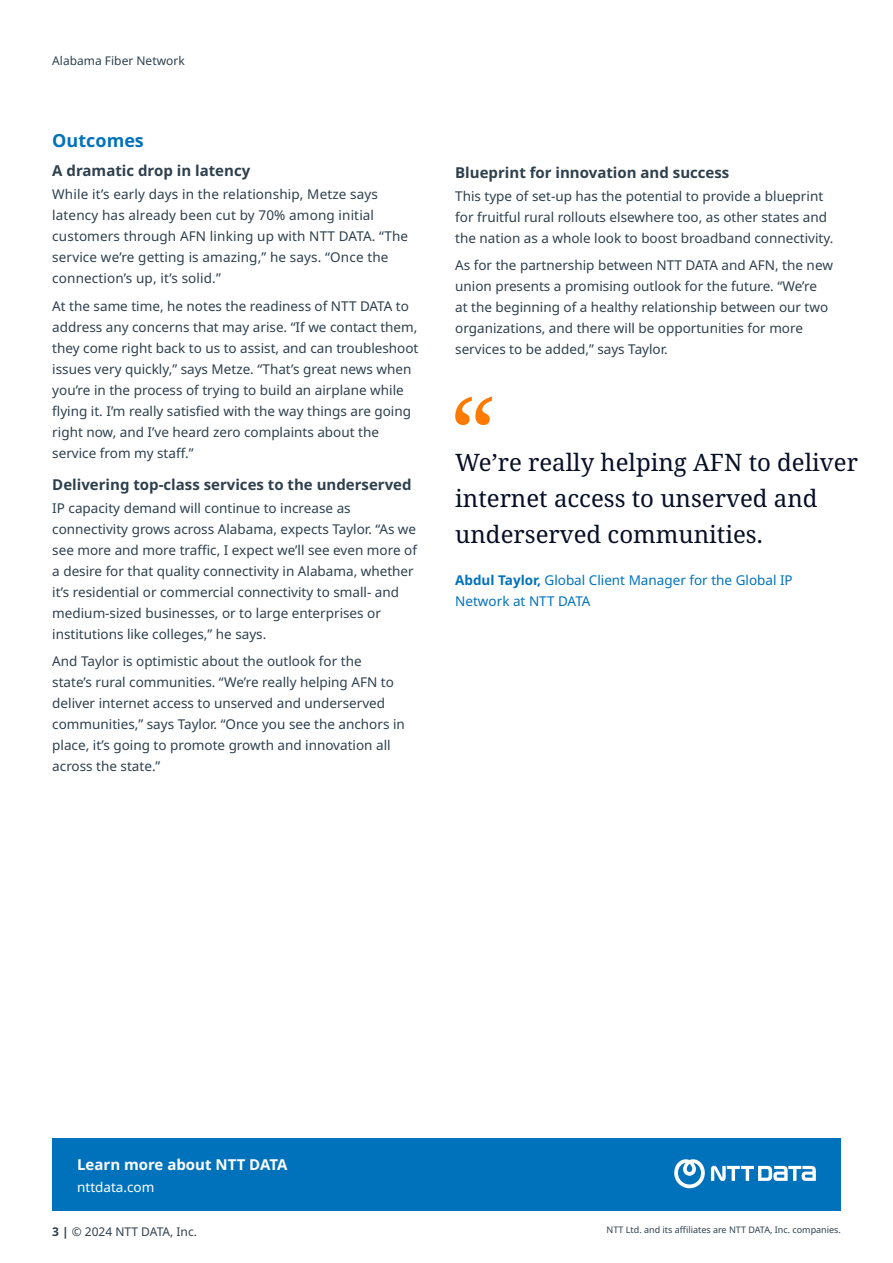
<style>
.page{position:relative;width:893px;height:1263px;background:#fff}
.page>*{position:absolute;margin:0;border:0;box-sizing:border-box;transform-origin:0 0}
.QUOTATION_TEXT_16pt{font:24px/36px "Noto Serif";color:#070f26}
.HEADING_3_12pt{font:700 18px "Noto Sans";color:#0072bc}
.HEADING_4_10pt{font:700 15px "Noto Sans";color:#2e404d}
.HEADING_4_10pt-2{font:700 15px "Noto Sans";color:#fff}
.BODY_TEXT_9pt{font:13.5px/21px "Noto Sans";color:#2e404d}
.BODY_TEXT_9pt-2{font:13.5px/21px "Noto Sans";color:#0072bc}
.BODY_TEXT_9pt-3{font:13.5px "Noto Sans";color:#fff}
.PAGE_INFORMATION___LEGAL_8pt{font:12px "Noto Sans";color:#2e404d}
.t1{font:9px "Noto Sans";color:#2e404d}
.s1{font-weight:700}
</style>
<div class="page">
<svg style="left:455px;top:396px;width:37px;height:29px"></svg>
<div style="left:52px;top:1138px;width:789px;height:73px;background:#0072bc"></div>
<svg style="left:674px;top:1159px;width:31px;height:29px"></svg>
<svg style="left:711px;top:1166px;width:105px;height:15px"></svg>
<p class="PAGE_INFORMATION___LEGAL_8pt" style="left:52px;top:54px;width:134px">Alabama Fiber Network</p>
<p class="HEADING_3_12pt" style="left:52px;top:130px;width:93px">Outcomes</p>
<p class="HEADING_4_10pt" style="left:52px;top:162px;width:199px">A dramatic drop in latency</p>
<p class="BODY_TEXT_9pt" style="left:52px;top:184px;width:357px">While it’s early days in the relationship, Metze says latency has already been cut by 70% among initial customers through AFN linking up with NTT DATA. “The service we’re getting is amazing,” he says. “Once the connection’s up, it’s solid.”</p>
<p class="BODY_TEXT_9pt" style="left:52px;top:296px;width:368px">At the same time, he notes the readiness of NTT DATA to address any concerns that may arise. “If we contact them, they come right back to us to assist, and can troubleshoot issues very quickly,” says Metze. “That’s great news when you’re in the process of trying to build an airplane while flying it. I’m really satisfied with the way things are going right now, and I’ve heard zero complaints about the service from my staff.”</p>
<p class="HEADING_4_10pt" style="left:52px;top:475px;width:361px">Delivering top-class services to the underserved</p>
<p class="BODY_TEXT_9pt" style="left:52px;top:497px;width:366px">IP capacity demand will continue to increase as connectivity grows across Alabama, expects Taylor. “As we see more and more traffic, I expect we’ll see even more of a desire for that quality connectivity in Alabama, whether it’s residential or commercial connectivity to small- and medium-sized businesses, or to large enterprises or institutions like colleges,” he says.</p>
<p class="BODY_TEXT_9pt" style="left:52px;top:651px;width:354px">And Taylor is optimistic about the outlook for the<br>state’s rural communities. “We’re really helping AFN to deliver internet access to unserved and underserved communities,” says Taylor. “Once you see the anchors in place, it’s going to promote growth and innovation all across the state.”</p>
<p class="HEADING_4_10pt" style="left:455px;top:164px;width:276px">Blueprint for innovation and success</p>
<p class="BODY_TEXT_9pt" style="left:455px;top:186px;width:380px">This type of set-up has the potential to provide a blueprint for fruitful rural rollouts elsewhere too, as other states and the nation as a whole look to boost broadband connectivity.</p>
<p class="BODY_TEXT_9pt" style="left:455px;top:255px;width:379px">As for the partnership between NTT DATA and AFN, the new union presents a promising outlook for the future. “We’re at the beginning of a healthy relationship between our two organizations, and there will be opportunities for more services to be added,” says Taylor.</p>
<p class="QUOTATION_TEXT_16pt" style="left:455px;top:445px;width:404px">We’re really helping AFN to deliver internet access to unserved and underserved communities.</p>
<p class="BODY_TEXT_9pt-2" style="left:455px;top:569px;width:339px"><span class="s1">Abdul Taylor,</span> Global Client Manager for the Global IP<br>Network at NTT DATA</p>
<p class="HEADING_4_10pt-2" style="left:77px;top:1156px;width:212px">Learn more about NTT DATA</p>
<p class="BODY_TEXT_9pt-3" style="left:77px;top:1179px;width:79px">nttdata.com</p>
<p class="PAGE_INFORMATION___LEGAL_8pt" style="left:52px;top:1225px;width:146px"><span class="s1">3 |</span> © 2024 NTT DATA, Inc.</p>
<p class="t1" style="left:606px;top:1225px;width:236px">NTT Ltd. and its affiliates are NTT DATA, Inc. companies.</p>
</div>
